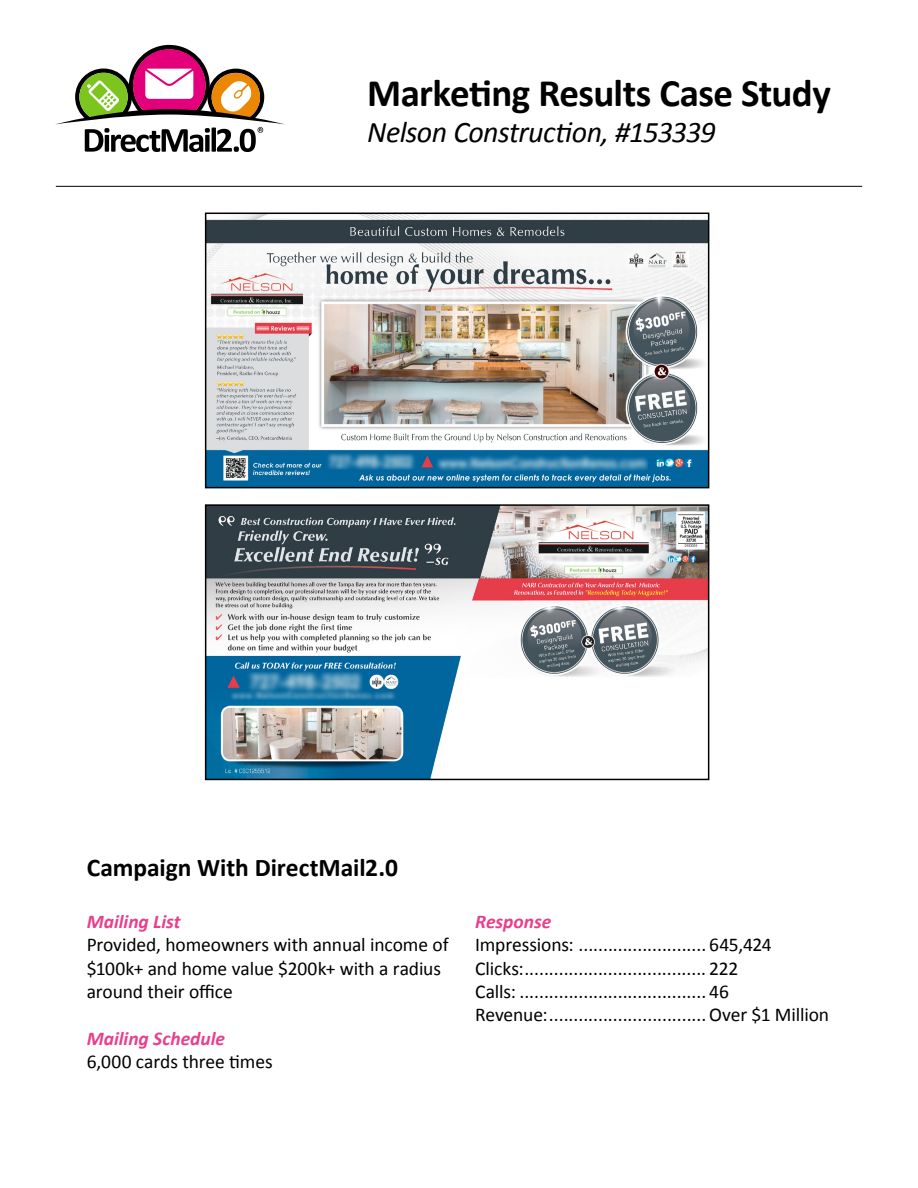
<style>
.page{position:relative;width:918px;height:1188px;background:#fff}
.page>*{position:absolute;margin:0;border:0;box-sizing:border-box;transform-origin:0 0}
.t1{font:700 39px "Calibri";letter-spacing:-.015em;color:#000}
.t2{font:italic 30px "Calibri";letter-spacing:-.02em;color:#000}
.t3{font:700 25.5px "Calibri";letter-spacing:-.005em;color:#000}
.t4{font:19.5px/23.4px "Calibri";letter-spacing:-.005em;color:#000}
.t5{font:italic 700 19.5px "Calibri";color:#e83f8c}
</style>
<div class="page">
<svg style="left:55px;top:45px;width:230px;height:107px"></svg>
<hr style="left:56px;top:186px;width:806px;height:1px;background:#000">
<img style="left:208px;top:216px;width:498px;height:269px">
<div style="left:205px;top:213px;width:504px;height:275px;border:2px solid #000"></div>
<img style="left:208px;top:507px;width:498px;height:270px">
<div style="left:205px;top:504px;width:504px;height:276px;border:2px solid #000"></div>
<h1 class="t1" style="left:367px;top:68px;width:465px">Marketing Results Case Study</h1>
<h2 class="t2" style="left:367px;top:112px;width:350px">Nelson Construction, #153339</h2>
<h3 class="t3" style="left:87px;top:851px;width:313px">Campaign With DirectMail2.0</h3>
<p class="t5" style="left:87px;top:909px;width:96px">Mailing List</p>
<p class="t4" style="left:87px;top:933px;width:363px">Provided, homeowners with annual income of $100k+ and home value $200k+ with a radius around their office</p>
<p class="t5" style="left:87px;top:1026px;width:140px">Mailing Schedule</p>
<p class="t4" style="left:87px;top:1050px;width:187px">6,000 cards three times</p>
<p class="t5" style="left:475px;top:909px;width:78px">Response</p>
<p class="t4" style="left:475px;top:933px;width:356px">Impressions: .......................... 645,424<br>Clicks:..................................... 222<br>Calls: ...................................... 46<br>Revenue:................................Over $1 Million</p>
</div>
